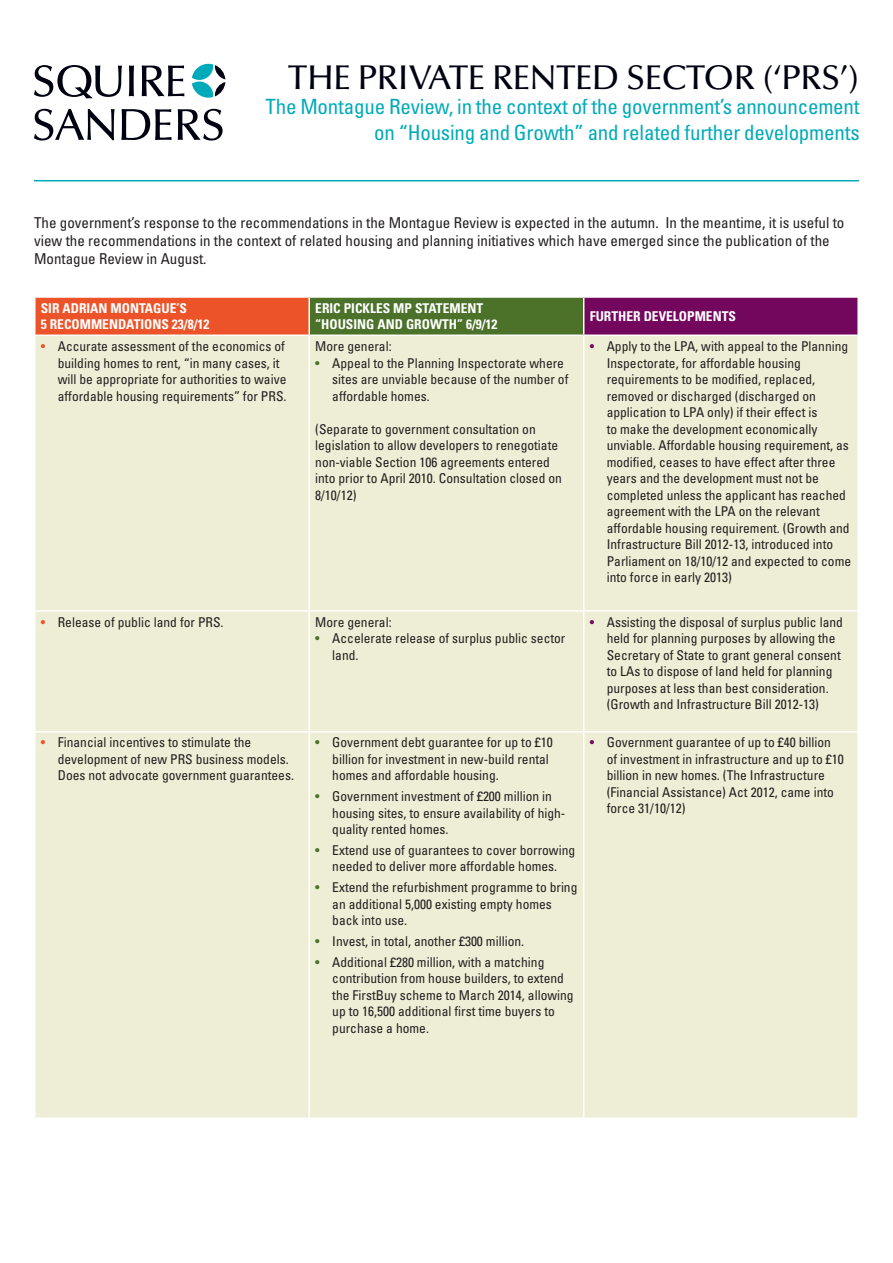
<style>
.page{position:relative;width:893px;height:1263px;background:#fff}
.page>*{position:absolute;margin:0;border:0;box-sizing:border-box;transform-origin:0 0}
.t1{font:500 34.5px "Optima";letter-spacing:-.01em;color:#000212}
.t2{font:condensed 21px/25.5px "Univers LT Std";letter-spacing:-.01em;color:#00aab8;text-align:right}
.t3{font:condensed 15px/18px "Univers LT Std";color:#231f20}
.t4{font:condensed 13.5px/16.5px "Univers LT Std";color:#231f20}
.t5{font:700 condensed 13.5px/16.5px "Univers LT Std";color:#fff}
.s1{color:#ec5328}
.s2{color:#73075e}
.s3{color:#4c722a}
</style>
<div class="page">
<svg style="left:34px;top:109px;width:189px;height:32px"></svg>
<svg style="left:142px;top:65px;width:42px;height:31px"></svg>
<svg style="left:129px;top:65px;width:5px;height:31px"></svg>
<svg style="left:34px;top:65px;width:88px;height:33px"></svg>
<svg style="left:192px;top:64px;width:33px;height:34px"></svg>
<hr style="left:34px;top:180px;width:825px;height:1px;background:#00aab8">
<div style="left:35px;top:297px;width:274px;height:38px;background:#ec5328"></div>
<div style="left:309px;top:297px;width:275px;height:38px;background:#4c722a"></div>
<div style="left:584px;top:297px;width:274px;height:38px;background:#73075e"></div>
<div style="left:36px;top:336px;width:821px;height:781px;background:#eeeed6"></div>
<hr style="left:34px;top:296px;width:275px;height:2px;background:#fff">
<hr style="left:34px;top:298px;width:2px;height:36px;background:#fff">
<hr style="left:309px;top:296px;width:275px;height:2px;background:#fff">
<hr style="left:308px;top:298px;width:2px;height:36px;background:#fff">
<hr style="left:584px;top:296px;width:275px;height:2px;background:#fff">
<hr style="left:583px;top:298px;width:1px;height:36px;background:#fff">
<hr style="left:857px;top:298px;width:2px;height:36px;background:#fff">
<hr style="left:34px;top:334px;width:275px;height:2px;background:#fff">
<hr style="left:584px;top:334px;width:275px;height:2px;background:#fff">
<hr style="left:34px;top:610px;width:275px;height:2px;background:#fff">
<hr style="left:584px;top:610px;width:275px;height:2px;background:#fff">
<hr style="left:34px;top:731px;width:275px;height:1px;background:#fff">
<hr style="left:584px;top:731px;width:275px;height:1px;background:#fff">
<hr style="left:308px;top:336px;width:2px;height:274px;background:#fff">
<hr style="left:308px;top:612px;width:2px;height:119px;background:#fff">
<hr style="left:308px;top:732px;width:2px;height:385px;background:#fff">
<hr style="left:309px;top:334px;width:275px;height:2px;background:#fff">
<hr style="left:583px;top:336px;width:1px;height:274px;background:#fff">
<hr style="left:583px;top:612px;width:1px;height:119px;background:#fff">
<hr style="left:583px;top:732px;width:1px;height:385px;background:#fff">
<hr style="left:309px;top:610px;width:275px;height:2px;background:#fff">
<hr style="left:309px;top:731px;width:275px;height:1px;background:#fff">
<h1 class="t1" style="left:288px;top:58px;width:573px">THE PRIVATE RENTED SECTOR (‘PRS’)</h1>
<h2 class="t2" style="left:265px;top:94px;width:596px">The Montague Review, in the context of the government’s announcement on “Housing and Growth” and related further developments</h2>
<p class="t3" style="left:34px;top:213px;width:812px">The government’s response to the recommendations in the Montague Review is expected in the autumn. In the meantime, it is useful to view the recommendations in the context of related housing and planning initiatives which have emerged since the publication of the<br>Montague Review in August.</p>
<p class="t5" style="left:41px;top:300px;width:170px">SIR ADRIAN MONTAGUE’S<br>5 RECOMM ENDATIONS 23/8/12</p>
<p class="t5" style="left:315px;top:300px;width:184px">ERIC PICKLES MP STATEMENT “HOUSING AND GROWTH” 6/9/12</p>
<p class="t5" style="left:590px;top:308px;width:146px">FURTHER DEVELOPM ENTS</p>
<p class="t4" style="left:58px;top:338px;width:230px;text-indent:-17px"><span class="s1">•</span> Accurate assessment of the economics of building homes to rent, “in many cases, it will be appropriate for authorities to waive affordable housing requirements” for PRS.</p>
<p class="t4" style="left:315px;top:338px;width:78px">More general:</p>
<p class="t4" style="left:607px;top:338px;width:246px;text-indent:-17px"><span class="s2">•</span> Apply to the LPA, with appeal to the Planning Inspectorate, for affordable housing requirements to be modified, replaced, removed or discharged (discharged on application to LPA only) if their effect is<br>to make the development economically unviable. Affordable housing requirement, as modified, ceases to have effect after three years and the development must not be completed unless the applicant has reached agreement with the LPA on the relevant affordable housing requirement. (Growth and Infrastructure Bill 2012-13, introduced into Parliament on 18/10/12 and expected to come into force in early 2013)</p>
<p class="t4" style="left:332px;top:354px;width:238px;text-indent:-17px"><span class="s3">•</span> Appeal to the Planning Inspectorate where sites are unviable because of the number of affordable homes.</p>
<p class="t4" style="left:315px;top:420px;width:248px">(Separate to government consultation on legislation to allow developers to renegotiate non-viable Section 106 agreements entered into prior to April 2010. Consultation closed on 8/10/12)</p>
<p class="t4" style="left:41px;top:613px;width:184px"><span class="s1">•</span> Release of public land for PRS.</p>
<p class="t4" style="left:315px;top:613px;width:78px">More general:</p>
<p class="t4" style="left:332px;top:630px;width:235px;text-indent:-17px"><span class="s3">•</span> Accelerate release of surplus public sector land.</p>
<p class="t4" style="left:58px;top:734px;width:238px;text-indent:-17px"><span class="s1">•</span> Financial incentives to stimulate the development of new PRS business models.<br>Does not advocate government guarantees.</p>
<p class="t4" style="left:332px;top:734px;width:222px;text-indent:-17px"><span class="s3">•</span> Government debt guarantee for up to £10 billion for investment in new-build rental homes and affordable housing.</p>
<p class="t4" style="left:332px;top:788px;width:235px;text-indent:-17px"><span class="s3">•</span> Government investment of £200 million in housing sites, to ensure availability of high&shy;quality rented homes.</p>
<p class="t4" style="left:315px;top:842px;width:261px;text-align:center"><span class="s3">•</span> Extend use of guarantees to cover borrowing needed to deliver more affordable homes.</p>
<p class="t4" style="left:332px;top:879px;width:247px;text-indent:-17px"><span class="s3">•</span> Extend the refurbishment programme to bring an additional 5,000 existing empty homes back into use.</p>
<p class="t4" style="left:315px;top:933px;width:210px"><span class="s3">•</span> Invest, in total, another £300 million.</p>
<p class="t4" style="left:332px;top:953px;width:243px;text-indent:-17px"><span class="s3">•</span> Additional £280 million, with a matching contribution from house builders, to extend the FirstBuy scheme to March 2014, allowing up to 16,500 additional first time buyers to purchase a home.</p>
<p class="t4" style="left:607px;top:613px;width:238px;text-indent:-17px"><span class="s2">•</span> Assisting the disposal of surplus public land held for planning purposes by allowing the Secretary of State to grant general consent to LAs to dispose of land held for planning purposes at less than best consideration. (Growth and Infrastructure Bill 2012-13)</p>
<p class="t4" style="left:607px;top:734px;width:238px;text-indent:-17px"><span class="s2">•</span> Government guarantee of up to £40 billion of investment in infrastructure and up to £10 billion in new homes. (The Infrastructure (Financial Assistance) Act 2012, came into force 31/10/12)</p>
</div>
